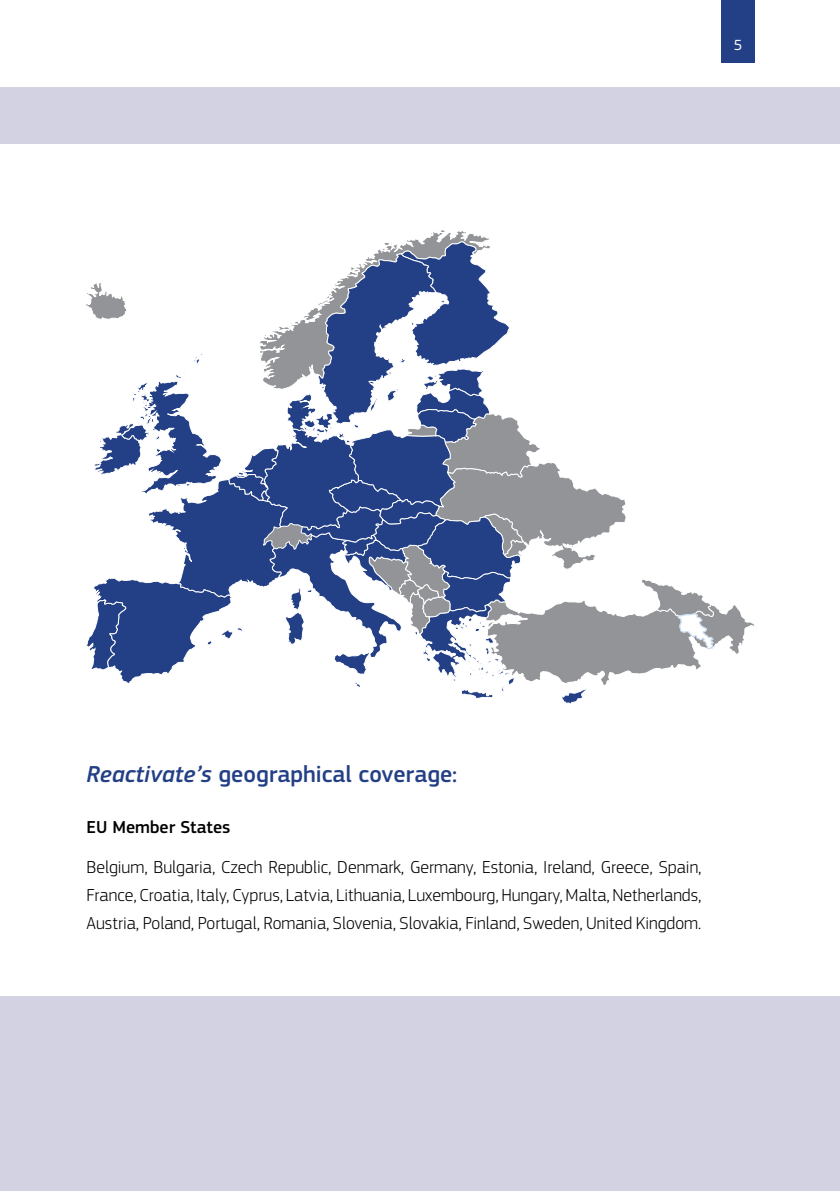
<style>
.page{position:relative;width:840px;height:1191px;background:#fff}
.page>*{position:absolute;margin:0;border:0;box-sizing:border-box;transform-origin:0 0}
.Secondary_Heading{font:500 24px "EC Square Sans Pro";color:#233f86}
.Body{font:300 18px/28px "EC Square Sans Pro";color:#000;text-align:justify}
.Subheading{font:500 18px "EC Square Sans Pro";color:#000}
.t1{font:15.4px "EC Square Sans Pro";color:#fff}
.s1{font-style:italic}
</style>
<div class="page">
<div style="left:0;top:996px;width:839px;height:195px;background:#d3d2e3"></div>
<div style="left:0;top:87px;width:839px;height:57px;background:#d3d2e3"></div>
<svg style="left:85px;top:230px;width:669px;height:474px"></svg>
<div style="left:720px;top:0;width:34px;height:63px;background:#233f86"></div>
<p class="t1" style="left:733px;top:36px;width:10px">5</p>
<h3 class="Secondary_Heading" style="left:86px;top:760px;width:372px"><span class="s1">Reactivate’s</span> geographical coverage:</h3>
<h4 class="Subheading" style="left:86px;top:817px;width:145px">EU Member States</h4>
<p class="Body" style="left:86px;top:852px;width:616px">Belgium, Bulgaria, Czech Republic, Denmark, Germany, Estonia, Ireland, Greece, Spain, France, Croatia, Italy, Cyprus, Latvia, Lithuania, Luxembourg, Hungary, Malta, Netherlands, Austria, Poland, Portugal, Romania, Slovenia, Slovakia, Finland, Sweden, United Kingdom.</p>
</div>
